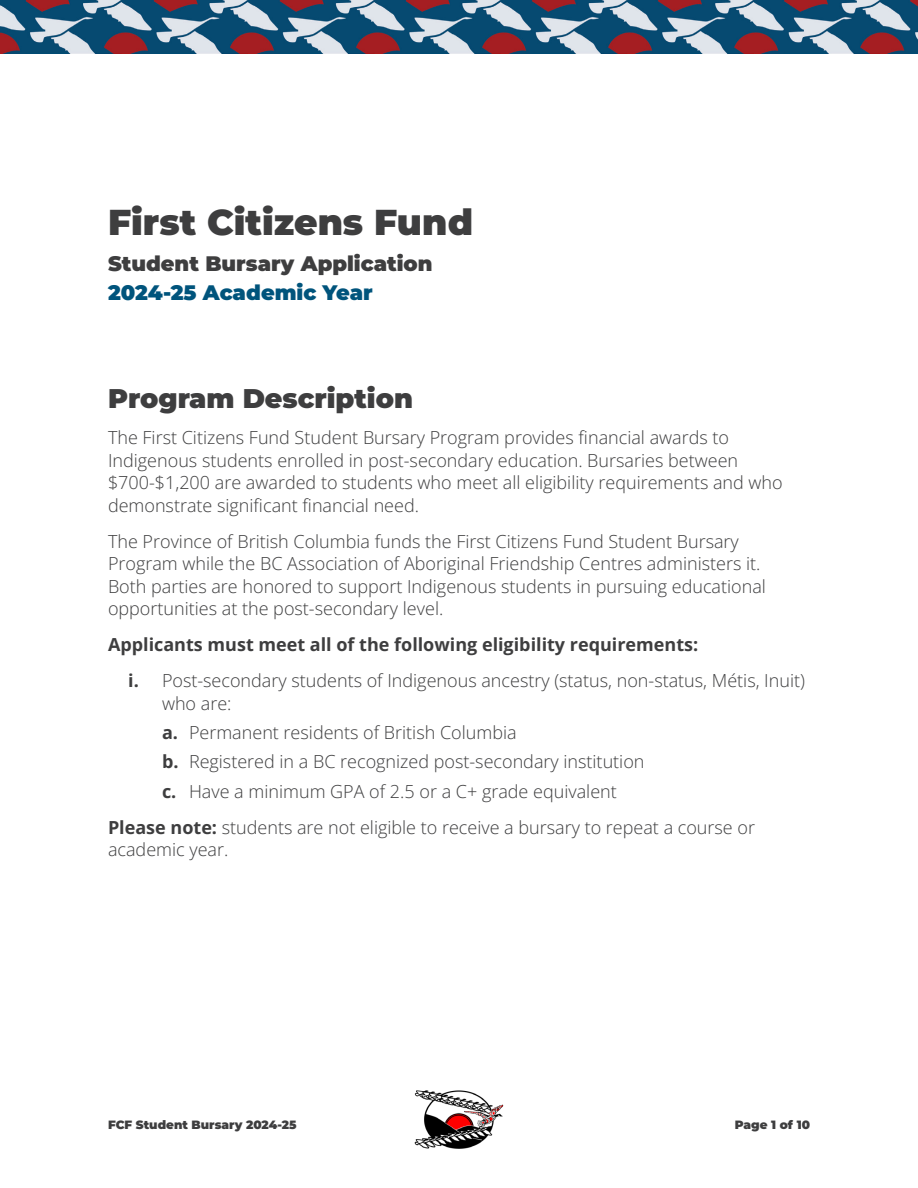
<style>
.page{position:relative;width:918px;height:1188px;background:#fff}
.page>*{position:absolute;margin:0;border:0;box-sizing:border-box;transform-origin:0 0}
.t1{font:900 36px "Montserrat";color:#3e3e3f}
.t2{font:900 27px "Montserrat";color:#3e3e3f}
.t3{font:900 21px "Montserrat";color:#3e3e3f}
.t4{font:900 21px "Montserrat";color:#00547c}
.COPY{font:18px/22.5px "Open Sans";color:#3e3e3f}
.COPY-2{font:700 18px "Open Sans";color:#3e3e3f}
.t5{font:900 12px "Montserrat";color:#3e3e3f}
.s1{font-weight:700}
</style>
<div class="page">
<img style="left:0;top:0;width:918px;height:54px">
<img style="left:414px;top:1090px;width:90px;height:59px">
<p class="t1" style="left:108px;top:198px;width:367px">First Citizens Fund</p>
<h2 class="t3" style="left:108px;top:250px;width:326px">Student Bursary Application</h2>
<h2 class="t4" style="left:108px;top:279px;width:266px">2024-25 Academic Year</h2>
<h1 class="t2" style="left:108px;top:381px;width:306px">Program Description</h1>
<p class="COPY" style="left:108px;top:426px;width:676px">The First Citizens Fund Student Bursary Program provides financial awards to Indigenous students enrolled in post-secondary education. Bursaries between $700-$1,200 are awarded to students who meet all eligibility requirements and who demonstrate significant financial need.</p>
<p class="COPY" style="left:108px;top:530px;width:659px">The Province of British Columbia funds the First Citizens Fund Student Bursary Program while the BC Association of Aboriginal Friendship Centres administers it.<br>Both parties are honored to support Indigenous students in pursuing educational opportunities at the post-secondary level.</p>
<p class="COPY-2" style="left:108px;top:632px;width:592px">Applicants must meet all of the following eligibility requirements:</p>
<p class="COPY" style="left:162px;top:669px;width:645px;text-indent:-34px"><span class="s1">i.</span> Post-secondary students of Indigenous ancestry (status, non-status, Métis, Inuit) who are:</p>
<p class="COPY" style="left:162px;top:721px;width:356px"><span class="s1">a.</span> Permanent residents of British Columbia</p>
<p class="COPY" style="left:162px;top:750px;width:484px"><span class="s1">b.</span> Registered in a BC recognized post-secondary institution</p>
<p class="COPY" style="left:162px;top:780px;width:456px"><span class="s1">c.</span> Have a minimum GPA of 2.5 or a C+ grade equivalent</p>
<p class="COPY" style="left:108px;top:816px;width:649px"><span class="s1">Please note:</span> students are not eligible to receive a bursary to repeat a course or academic year.</p>
<p class="t5" style="left:108px;top:1117px;width:190px">FCF Student Bursary 2024-25</p>
<p class="t5" style="left:735px;top:1117px;width:77px">Page 1 of 10</p>
</div>
